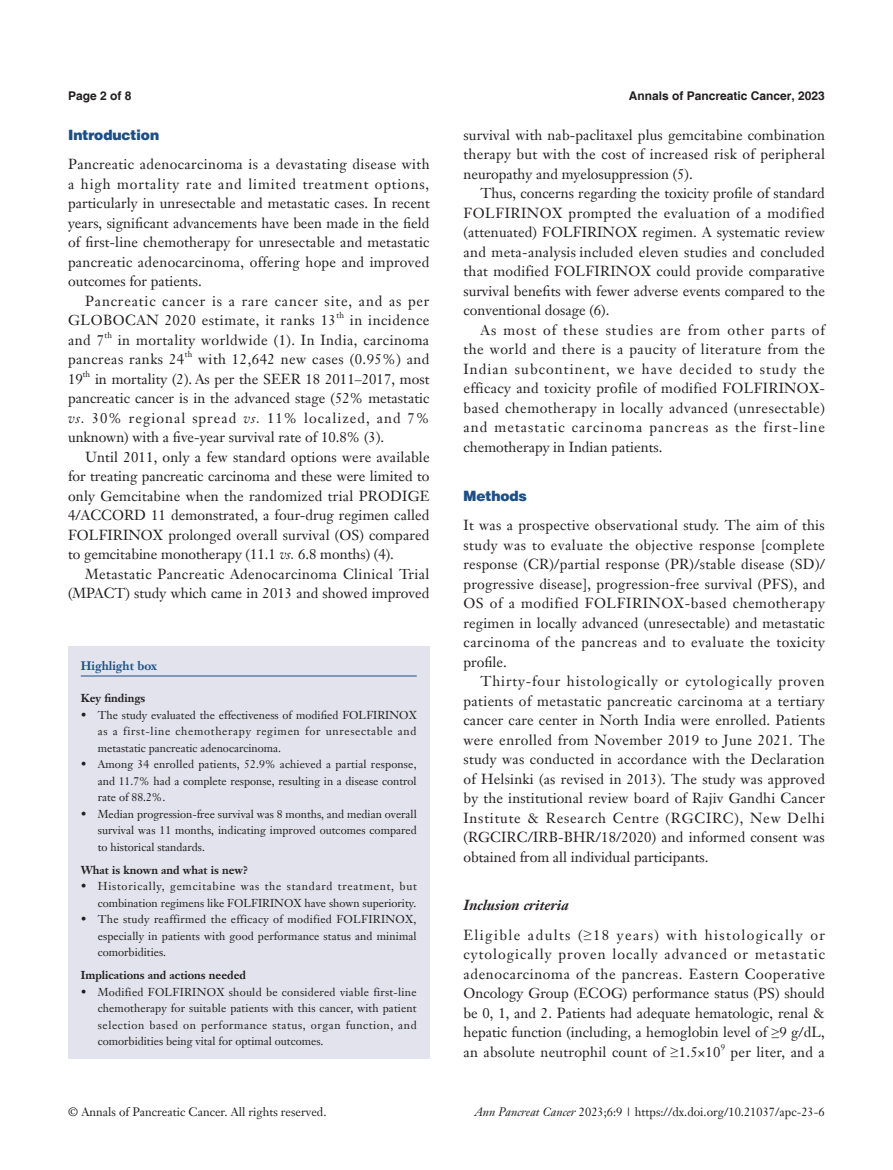
<style>
.page{position:relative;width:893px;height:1170px;background:#fff}
.page>*{position:absolute;margin:0;border:0;box-sizing:border-box;transform-origin:0 0}
.t1{font:14.25px/19.5px "Janson Text LT";letter-spacing:.02em;color:#231f20;text-align:justify}
.t2{font:14.25px/19.5px "Janson Text LT";letter-spacing:.06em;color:#231f20}
.t3{font:14.25px/29.2px "Janson Text LT";letter-spacing:.095em;color:#231f20}
.t4{font:900 14.25px "Helvetica";color:#1c5085}
.t5{font:12px "Janson Text LT";color:#231f20}
.t6{font:700 12px "Helvetica";color:#231f20}
.t7{font:700 12px "Janson Text LT";color:#1c5085}
.t8{font:11.25px/16.5px "Janson Text LT";color:#231f20;text-align:justify}
.t9{font:700 11.25px "Janson Text LT";color:#231f20}
.t10{font:8.25px "Janson Text LT";letter-spacing:.035em;color:#231f20}
.s1{font-style:italic}
.s2{font-weight:700;font-style:italic}
.s3{font-family:"Times New Roman"}
</style>
<div class="page">
<div style="left:68px;top:646px;width:361px;height:413px;background:#e2e3ec"></div>
<hr style="left:81px;top:675px;width:336px;height:1px;background:#1c5085">
<p class="t6" style="left:68px;top:88px;width:65px">Page 2 of 8</p>
<p class="t6" style="left:629px;top:88px;width:198px">Annals of Pancreatic Cancer, 2023</p>
<p class="t4" style="left:68px;top:126px;width:93px">Introduction</p>
<p class="t1" style="left:68px;top:154px;width:363px">Pancreatic adenocarcinoma is a devastating disease with a high mortality rate and limited treatment options, particularly in unresectable and metastatic cases. In recent years, significant advancements have been made in the field of first-line chemotherapy for unresectable and metastatic pancreatic adenocarcinoma, offering hope and improved outcomes for patients.</p>
<p class="t2" style="left:68px;top:291px;width:363px;text-indent:17px">Pancreatic cancer is a rare cancer site, and as per<br>GLOBOCAN 2020 estimate, it ranks 13</p>
<p class="t10" style="left:336px;top:310px;width:9px">th</p>
<p class="t1" style="left:350px;top:310px;width:81px">in incidence</p>
<p class="t1" style="left:68px;top:330px;width:38px">and 7</p>
<p class="t10" style="left:105px;top:330px;width:9px">th</p>
<p class="t1" style="left:68px;top:330px;width:363px;text-indent:50px">in mortality worldwide (1). In India, carcinoma pancreas ranks 24</p>
<p class="t10" style="left:185px;top:349px;width:9px">th</p>
<p class="t1" style="left:198px;top:349px;width:233px">with 12,642 new cases (0.95%) and</p>
<p class="t1" style="left:68px;top:369px;width:16px">19</p>
<p class="t10" style="left:83px;top:369px;width:9px">th</p>
<p class="t1" style="left:68px;top:369px;width:363px;text-indent:27px">in mortality (2). As per the SEER 18 2011–2017, most pancreatic cancer is in the advanced stage (52% metastatic <span class="s1">vs.</span> 30% regional spread <span class="s1">vs.</span> 11% localized, and 7% unknown) with a five-year survival rate of 10.8% (3).</p>
<p class="t1" style="left:68px;top:447px;width:363px;text-indent:17px">Until 2011, only a few standard options were available for treating pancreatic carcinoma and these were limited to only Gemcitabine when the randomized trial PRODIGE 4/ACCORD 11 demonstrated, a four-drug regimen called FOLFIRINOX prolonged overall survival (OS) compared to gemcitabine monotherapy (11.1 <span class="s1">vs.</span> 6.8 months) (4).</p>
<p class="t1" style="left:68px;top:564px;width:363px;text-align:right">Metastatic Pancreatic Adenocarcinoma Clinical Trial (MPACT) study which came in 2013 and showed improved</p>
<p class="t7" style="left:81px;top:657px;width:78px">Highlight box</p>
<p class="t9" style="left:81px;top:690px;width:66px">Key findings</p>
<p class="t8" style="left:98px;top:706px;width:320px;text-indent:-17px">• The study evaluated the effectiveness of modified FOLFIRINOX as a first-line chemotherapy regimen for unresectable and metastatic pancreatic adenocarcinoma.</p>
<p class="t8" style="left:98px;top:755px;width:320px;text-indent:-17px">• Among 34 enrolled patients, 52.9% achieved a partial response, and 11.7% had a complete response, resulting in a disease control rate of 88.2%.</p>
<p class="t8" style="left:98px;top:805px;width:321px;text-indent:-17px">• Median progression-free survival was 8 months, and median overall survival was 11 months, indicating improved outcomes compared to historical standards.</p>
<p class="t9" style="left:81px;top:862px;width:169px">What is known and what is new?</p>
<p class="t8" style="left:81px;top:877px;width:338px;text-align:right">• Historically, gemcitabine was the standard treatment, but combination regimens like FOLFIRINOX have shown superiority.</p>
<p class="t8" style="left:98px;top:910px;width:320px;text-indent:-17px">• The study reaffirmed the efficacy of modified FOLFIRINOX, especially in patients with good performance status and minimal comorbidities.</p>
<p class="t9" style="left:81px;top:967px;width:167px">Implications and actions needed</p>
<p class="t8" style="left:98px;top:983px;width:320px;text-indent:-17px">• Modified FOLFIRINOX should be considered viable first-line chemotherapy for suitable patients with this cancer, with patient selection based on performance status, organ function, and comorbidities being vital for optimal outcomes.</p>
<p class="t1" style="left:463px;top:125px;width:363px">survival with nab-paclitaxel plus gemcitabine combination therapy but with the cost of increased risk of peripheral neuropathy and myelosuppression (5).</p>
<p class="t1" style="left:463px;top:183px;width:363px;text-indent:17px">Thus, concerns regarding the toxicity profile of standard FOLFIRINOX prompted the evaluation of a modified (attenuated) FOLFIRINOX regimen. A systematic review and meta-analysis included eleven studies and concluded that modified FOLFIRINOX could provide comparative survival benefits with fewer adverse events compared to the conventional dosage (6).</p>
<p class="t1" style="left:463px;top:320px;width:363px;text-indent:17px">As most of these studies are from other parts of the world and there is a paucity of literature from the Indian subcontinent, we have decided to study the efficacy and toxicity profile of modified FOLFIRINOX&shy;based chemotherapy in locally advanced (unresectable) and metastatic carcinoma pancreas as the first-line chemotherapy in Indian patients.</p>
<p class="t4" style="left:463px;top:486px;width:65px">Methods</p>
<p class="t1" style="left:463px;top:515px;width:363px">It was a prospective observational study. The aim of this study was to evaluate the objective response [complete response (CR)/partial response (PR)/stable disease (SD)/ progressive disease], progression-free survival (PFS), and OS of a modified FOLFIRINOX-based chemotherapy regimen in locally advanced (unresectable) and metastatic carcinoma of the pancreas and to evaluate the toxicity profile.</p>
<p class="t1" style="left:463px;top:671px;width:363px;text-indent:17px">Thirty-four histologically or cytologically proven patients of metastatic pancreatic carcinoma at a tertiary cancer care center in North India were enrolled. Patients were enrolled from November 2019 to June 2021. The study was conducted in accordance with the Declaration of Helsinki (as revised in 2013). The study was approved by the institutional review board of Rajiv Gandhi Cancer Institute &amp; Research Centre (RGCIRC), New Delhi (RGCIRC/IRB-BHR/18/2020) and informed consent was obtained from all individual participants.</p>
<p class="t3" style="left:463px;top:890px;width:363px"><span class="s2">Inclusion criteria<br></span>Eligible adults (<span class="s3">≥</span>18 years) with histologically or</p>
<p class="t1" style="left:463px;top:944px;width:363px">cytologically proven locally advanced or metastatic adenocarcinoma of the pancreas. Eastern Cooperative Oncology Group (ECOG) performance status (PS) should be 0, 1, and 2. Patients had adequate hematologic, renal &amp; hepatic function (including, a hemoglobin level of <span class="s3">≥</span>9 g/dL, an absolute neutrophil count of <span class="s3">≥</span>1.5×10</p>
<p class="t10" style="left:721px;top:1041px;width:6px">9</p>
<p class="t1" style="left:731px;top:1041px;width:96px">per liter, and a</p>
<p class="t5" style="left:68px;top:1104px;width:260px">© Annals of Pancreatic Cancer. All rights reserved.</p>
<p class="t5" style="left:475px;top:1104px;width:351px"><span class="s1">Ann Pancreat Cancer</span> 2023;6:9 | https://dx.doi.org/10.21037/apc-23-6</p>
</div>
